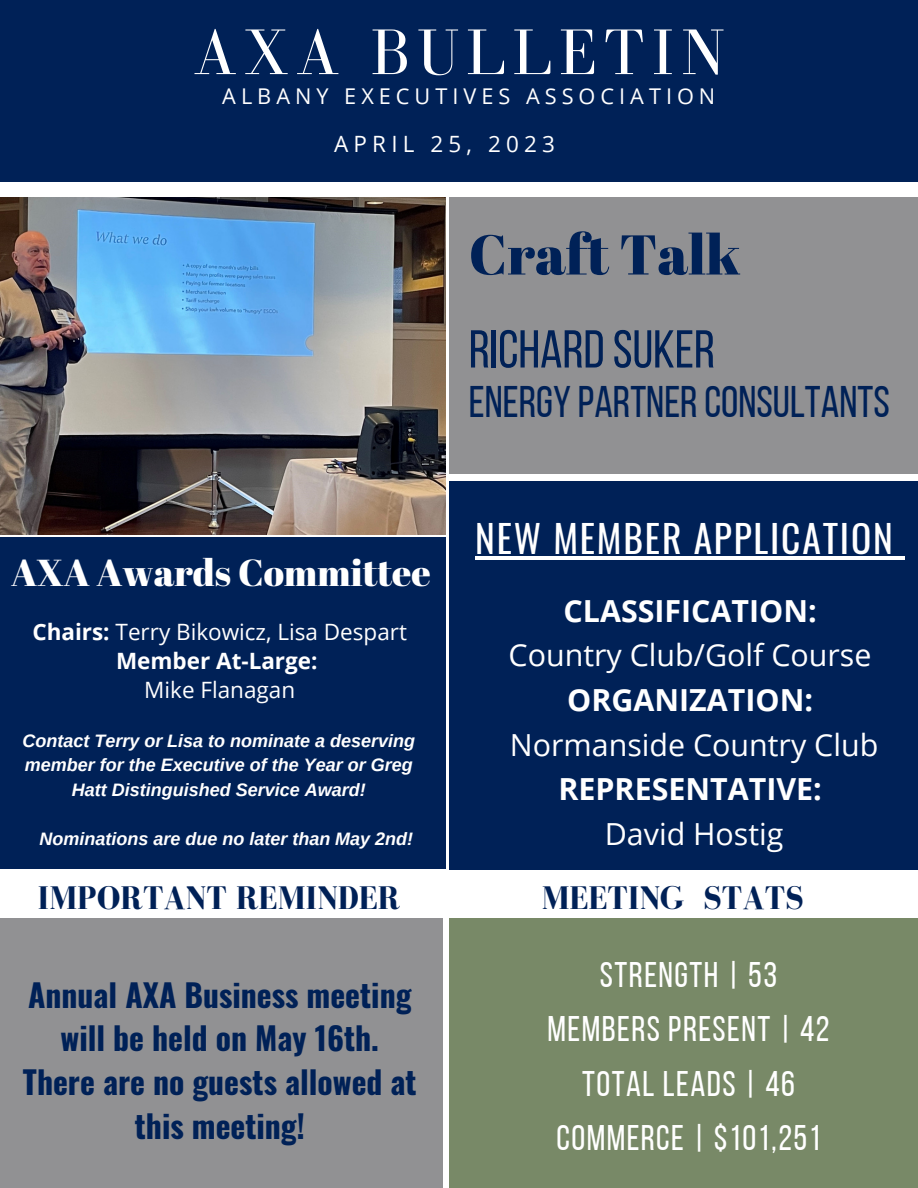
<style>
.page{position:relative;width:918px;height:1188px;background:#fff}
.page>*{position:absolute;margin:0;border:0;box-sizing:border-box;transform-origin:0 0}
.t1{font:66.3px "Bodoni FLF";letter-spacing:.1em;color:#fff}
.t2{font:55.95px "Abril Fatface";color:#002157}
.t3{font:53.25px "Bebas Neue";color:#002157}
.t4{font:44.25px "Bebas Neue";color:#002157}
.t5{font:37.5px "Oswald";letter-spacing:.05em;color:#fff}
.t6{font:37.5px "Abril Fatface";color:#fff}
.t7{font:35.55px "Bebas Neue";letter-spacing:.04em;color:#fff}
.t8{font:700 33.6px "Bodoni FLF";color:#002157}
.t9{font:700 31.65px/43.7px "Oswald";color:#002157;text-align:center}
.t10{font:30.45px/44.7px "Open Sans";color:#fff;text-align:center}
.t11{font:700 30.45px "Open Sans";color:#fff}
.t12{font:22.5px "Open Sans";color:#fff}
.t13{font:700 22.5px "Open Sans";color:#fff}
.t14{font:22.5px "Open Sans";letter-spacing:.23em;color:#fff}
.t15{font:21.75px "Open Sans";letter-spacing:.23em;color:#fff}
.t16{font:italic 700 18px/24.8px "Arimo";color:#fff;text-align:center}
.s1{font-weight:700}
</style>
<div class="page">
<div style="left:0;top:0;width:918px;height:181px;background:#002157"></div>
<div style="left:449px;top:482px;width:469px;height:388px;background:#002157"></div>
<div style="left:0;top:538px;width:445px;height:331px;background:#002157"></div>
<div style="left:449px;top:918px;width:469px;height:270px;background:#788967"></div>
<div style="left:449px;top:197px;width:469px;height:277px;background:#919193"></div>
<img style="left:0;top:197px;width:445px;height:338px">
<div style="left:0;top:918px;width:443px;height:270px;background:#919193"></div>
<hr style="left:475px;top:557px;width:420px;height:3px;background:#fff">
<svg style="left:895px;top:557px;width:10px;height:3px"></svg>
<p class="t1" style="left:193px;top:16px;width:533px">AXA BULLETIN</p>
<p class="t15" style="left:222px;top:81px;width:495px">ALBANY EXECUTIVES ASSOCIATION</p>
<p class="t14" style="left:334px;top:128px;width:222px">APRIL 25, 2023</p>
<p class="t2" style="left:469px;top:215px;width:273px">Craft Talk</p>
<p class="t3" style="left:469px;top:328px;width:248px">RICHARDSUKER</p>
<p class="t4" style="left:469px;top:384px;width:423px">ENERGY PARTNERCONSULTANTS</p>
<p class="t6" style="left:11px;top:547px;width:421px">AXA Awards Committee</p>
<p class="t12" style="left:32px;top:616px;width:376px"><span class="s1">Chairs:</span> Terry Bikowicz, Lisa Despart</p>
<p class="t13" style="left:116px;top:645px;width:203px">Member At-Large:</p>
<p class="t12" style="left:144px;top:674px;width:152px">Mike Flanagan</p>
<p class="t16" style="left:22px;top:728px;width:394px">Contact Terry or Lisa to nominate a deserving member for the Executive of the Year or Greg<br>Hatt Distinguished Service Award!</p>
<p class="t16" style="left:40px;top:826px;width:375px">Nominations are due no later than May 2nd!</p>
<p class="t8" style="left:38px;top:880px;width:364px">IMPORTANT REMINDER</p>
<p class="t9" style="left:28px;top:971px;width:385px">Annual AXA Business meeting will be held on May 16th.</p>
<p class="t9" style="left:23px;top:1059px;width:395px">There are no guests allowed at this meeting!</p>
<p class="t5" style="left:475px;top:510px;width:419px">NEW MEMBER APPLICATION</p>
<p class="t11" style="left:564px;top:589px;width:255px">CLASSIFICATION:</p>
<p class="t10" style="left:509px;top:632px;width:364px">Country Club/Golf Course</p>
<p class="t11" style="left:567px;top:679px;width:247px">ORGANIZATION:</p>
<p class="t10" style="left:510px;top:722px;width:370px">Normanside Country Club<br><span class="s1">REPRESENTATIVE:</span></p>
<p class="t10" style="left:605px;top:811px;width:180px">David Hostig</p>
<p class="t8" style="left:542px;top:880px;width:264px">MEETING STATS</p>
<p class="t7" style="left:600px;top:961px;width:179px">STRENGTH | 53</p>
<p class="t7" style="left:548px;top:1015px;width:284px">MEMBERS PRESENT | 42</p>
<p class="t7" style="left:582px;top:1069px;width:214px">TOTAL LEADS | 46</p>
<p class="t7" style="left:557px;top:1123px;width:266px">COMMERCE | $101,251</p>
</div>
